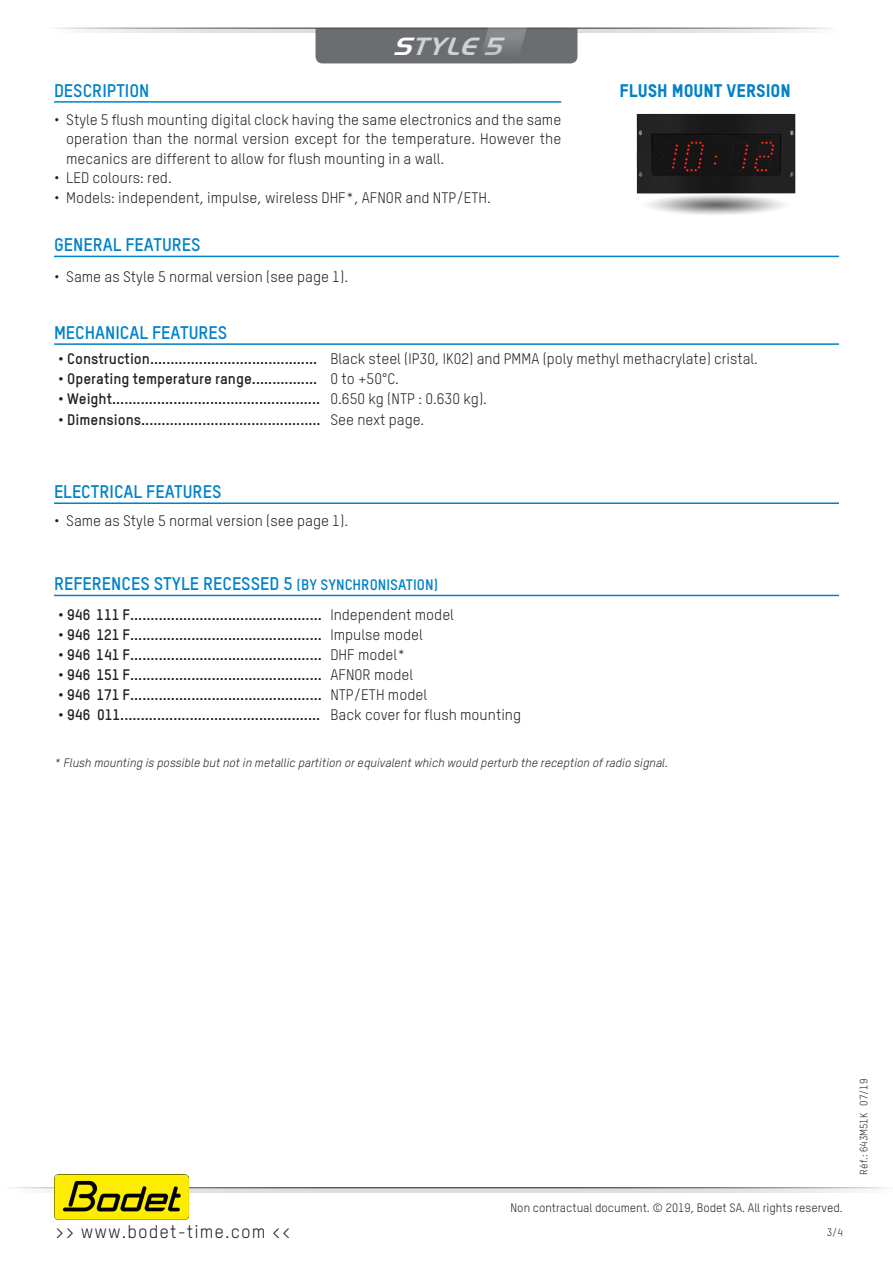
<style>
.page{position:relative;width:893px;height:1263px;background:#fff}
.page>*{position:absolute;margin:0;border:0;box-sizing:border-box;transform-origin:0 0}
.t1{font:italic 700 25.8px "Handel Got D";color:#d1d2d4}
.Titre{font:700 18px "TSTARPRO";color:#0081c8}
.t2{font:18px "TSTARPRO";letter-spacing:.06em;color:#231f20}
.t3{font:18px "TSTARPRO Headline";color:#0081c8}
.t4{font:700 15px "TSTARPRO";color:#231f20}
.t5{font:15px/19.5px "TSTARPRO";color:#231f20;text-align:justify}
.t6{font:italic 12px "TSTARPRO";color:#231f20}
.t7{font:12px "TSTARPRO";color:#231f20}
.t8{font:10.5px "TSTARPRO";color:#231f20}
.s1{color:#fff}
.s2{font-weight:700}
.s3{font-weight:400}
.s4{font-size:15px}
</style>
<div class="page">
<svg style="left:88px;top:29px;width:719px;height:4px;background:#e4e5e6"></svg>
<svg style="left:315px;top:27px;width:262px;height:36px;background:#707073"></svg>
<svg style="left:18px;top:1188px;width:865px;height:4px;background:#d6d7d8"></svg>
<img style="left:55px;top:1175px;width:133px;height:44px">
<hr style="left:54px;top:256px;width:785px;height:1px;background:#0081c8">
<hr style="left:54px;top:343px;width:785px;height:2px;background:#0081c8">
<hr style="left:54px;top:502px;width:785px;height:2px;background:#0081c8">
<hr style="left:54px;top:595px;width:785px;height:1px;background:#0081c8">
<hr style="left:54px;top:101px;width:507px;height:2px;background:#0081c8">
<img style="left:583px;top:113px;width:256px;height:145px">
<h1 class="t1" style="left:392px;top:30px;width:121px"><span class="s1">S</span>TYLE5</h1>
<p class="Titre" style="left:54px;top:79px;width:97px">DESCRIPTION</p>
<p class="t5" style="left:66px;top:110px;width:497px;text-indent:-12px">• Style 5 flush mounting digital clock having the same electronics and the same operation than the normal version except for the temperature. However the mecanics are different to allow for flush mounting in a wall.</p>
<p class="t5" style="left:54px;top:168px;width:119px">• LED colours: red.</p>
<p class="t5" style="left:54px;top:188px;width:438px">• Models: independent, impulse, wireless DHF*, AFNOR and NTP/ETH.</p>
<p class="Titre" style="left:54px;top:234px;width:148px">GENERAL FEATURES</p>
<p class="t5" style="left:54px;top:266px;width:296px">• Same as Style 5 normal version (see page 1).</p>
<p class="Titre" style="left:54px;top:321px;width:175px">MECHANICAL FEATURES</p>
<p class="t3" style="left:620px;top:79px;width:173px">FLUSH MOUNT VERSION</p>
<p class="t5" style="left:58px;top:349px;width:701px"><span class="s2">• Construction.........................................</span> Black steel (IP30, IK02) and PMMA (poly methyl methacrylate) cristal.</p>
<p class="t4" style="left:58px;top:369px;width:342px">• Operating temperature range................ <span class="s3">0 to +50°C.</span></p>
<p class="t4" style="left:58px;top:390px;width:430px">• Weight................................................... <span class="s3">0.650 kg (NTP : 0.630 kg).</span></p>
<p class="t4" style="left:58px;top:410px;width:368px">• Dimensions............................................ <span class="s3">See next page.</span></p>
<p class="Titre" style="left:54px;top:480px;width:169px">ELECTRICAL FEATURES</p>
<p class="t5" style="left:54px;top:511px;width:296px">• Same as Style 5 normal version (see page 1).</p>
<p class="Titre" style="left:54px;top:573px;width:386px">REFERENCES STYLE RECESSED 5 <span class="s4">(BY SYNCHRONISATION)</span></p>
<p class="t4" style="left:58px;top:605px;width:265px">• 946 111 F...............................................</p>
<p class="t5" style="left:330px;top:604px;width:125px">Independent model</p>
<p class="t4" style="left:58px;top:625px;width:265px">• 946 121 F...............................................</p>
<p class="t5" style="left:330px;top:625px;width:94px">Impulse model</p>
<p class="t4" style="left:58px;top:645px;width:265px">• 946 141 F...............................................</p>
<p class="t5" style="left:330px;top:645px;width:77px">DHF model*</p>
<p class="t4" style="left:58px;top:665px;width:265px">• 946 151 F...............................................</p>
<p class="t5" style="left:330px;top:665px;width:84px">AFNOR model</p>
<p class="t4" style="left:58px;top:685px;width:265px">• 946 171 F...............................................</p>
<p class="t5" style="left:330px;top:685px;width:98px">NTP/ETH model</p>
<p class="t4" style="left:58px;top:705px;width:263px">• 946 011.................................................</p>
<p class="t5" style="left:330px;top:705px;width:192px">Back cover for flush mounting</p>
<p class="t6" style="left:54px;top:756px;width:615px">* Flush mounting is possible but not in metallic partition or equivalent which would perturb the reception of radio signal.</p>
<p class="t2" style="left:55px;top:1220px;width:237px">&gt;&gt; www.bodet-time.com &lt;&lt;</p>
<p class="t7" style="left:510px;top:1200px;width:334px">Non contractual document. © 2019, Bodet SA. All rights reserved.</p>
<p class="t8" style="left:827px;top:1226px;width:18px">3/4</p>
<p class="t8" style="left:857px;top:1174px;width:97px;rotate:-90deg">Réf.: 643M51K 07/19</p>
</div>
